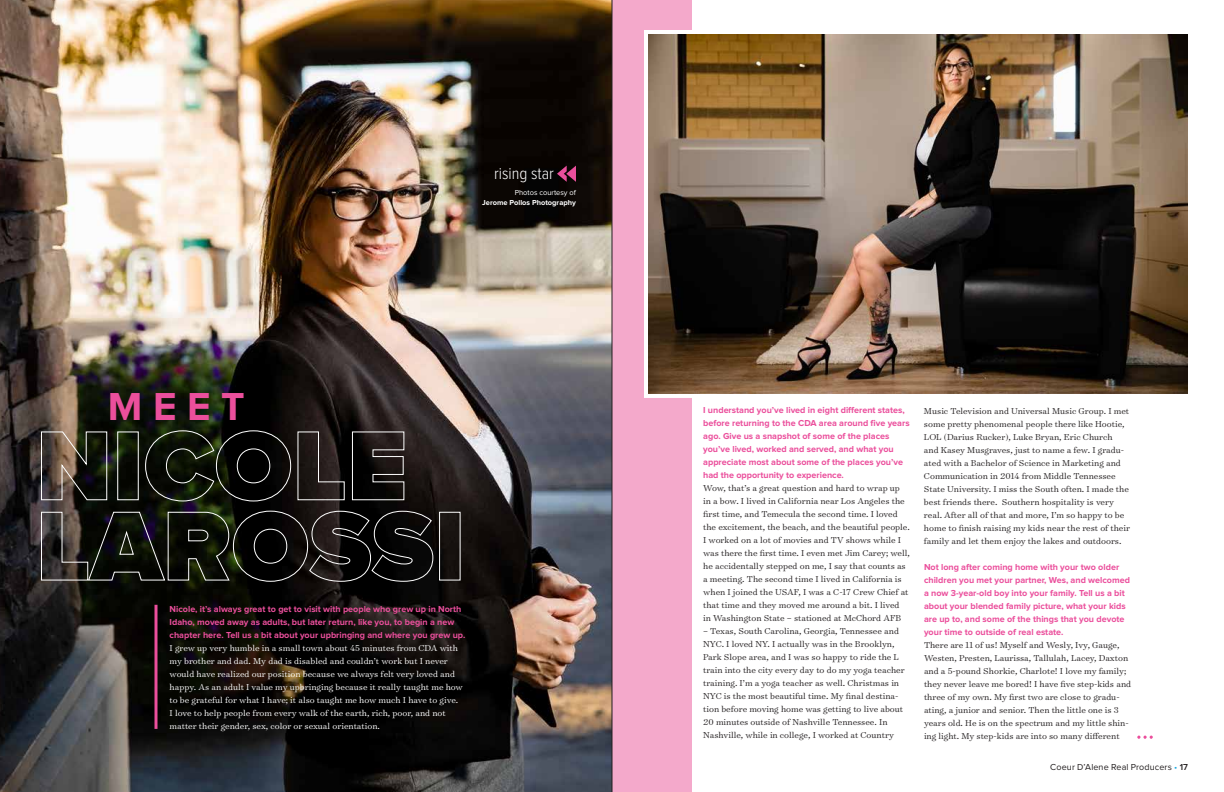
<style>
.page{position:relative;width:1224px;height:792px;background:#fff}
.page>*{position:absolute;margin:0;border:0;box-sizing:border-box;transform-origin:0 0}
.t1{font:700 40.5px "Proxima Nova";color:#eb4f9c}
.t2{font:300 17px "Proxima Nova Cond";color:#fff}
.t3{font:300 9.8px/13px "Surveyor Text";color:#231f20}
.t4{font:300 9.8px/13px "Surveyor Text";color:#fff}
.t5{font:700 9px/13px "Proxima Nova";color:#eb4f9c}
.t6{font:9px "Proxima Nova";letter-spacing:.01em;color:#231f20}
.t7{font:700 7.5px "Proxima Nova";color:#fff}
.t8{font:7.5px "Proxima Nova";color:#fff}
.s1{color:#19a8e0}
.s2{font-weight:600}
</style>
<div class="page">
<div style="left:612px;top:0;width:79px;height:792px;background:#f4a9cb"></div>
<img style="left:0;top:0;width:612px;height:792px">
<svg style="left:557px;top:166px;width:19px;height:16px"></svg>
<img style="left:644px;top:28px;width:544px;height:372px">
<svg style="left:40px;top:510px;width:394px;height:72px"></svg>
<div style="left:439px;top:512px;width:22px;height:69px;border:1px solid #fff"></div>
<svg style="left:40px;top:431px;width:68px;height:70px"></svg>
<div style="left:117px;top:431px;width:22px;height:69px;border:1px solid #fff"></div>
<svg style="left:145px;top:430px;width:200px;height:72px"></svg>
<svg style="left:351px;top:431px;width:54px;height:70px"></svg>
<svg style="left:1137px;top:736px;width:16px;height:3px"></svg>
<svg style="left:154px;top:605px;width:4px;height:124px"></svg>
<h2 class="t2" style="left:494px;top:166px;width:61px">rising star</h2>
<p class="t8" style="left:515px;top:188px;width:63px">Photos courtesy of</p>
<p class="t7" style="left:482px;top:199px;width:95px">Jerome Pollos Photography</p>
<h1 class="t1" style="left:108px;top:388px;width:138px">MEET</h1>
<p class="t5" style="left:170px;top:603px;width:297px">Nicole, it’s always great to get to visit with people who grew up in North<br>Idaho, moved away as adults, but later return, like you, to begin a new chapter here. Tell us a bit about your upbringing and where you grew up.</p>
<p class="t4" style="left:170px;top:641px;width:295px">I grew up very humble in a small town about 45 minutes from CDA with my brother and dad. My dad is disabled and couldn’t work but I never would have realized our position because we always felt very loved and happy. As an adult I value my upbringing because it really taught me how to be grateful for what I have; it also taught me how much I have to give.<br>I love to help people from every walk of the earth, rich, poor, and not matter their gender, sex, color or sexual orientation.</p>
<p class="t5" style="left:703px;top:404px;width:208px">I understand you’ve lived in eight different states, before returning to the CDA area around five years ago. Give us a snapshot of some of the places you’ve lived, worked and served, and what you appreciate most about some of the places you’ve had the opportunity to experience.</p>
<p class="t3" style="left:703px;top:481px;width:208px">Wow, that’s a great question and hard to wrap up in a bow. I lived in California near Los Angeles the first time, and Temecula the second time. I loved the excitement, the beach, and the beautiful people.<br>I worked on a lot of movies and TV shows while I was there the first time. I even met Jim Carey; well, he accidentally stepped on me, I say that counts as a meeting. The second time I lived in California is when I joined the USAF, I was a C-17 Crew Chief at that time and they moved me around a bit. I lived<br>in Washington State – stationed at McChord AFB</p>
<p class="t3" style="left:703px;top:624px;width:203px">– Texas, South Carolina, Georgia, Tennessee and NYC. I loved NY. I actually was in the Brooklyn, Park Slope area, and I was so happy to ride the L train into the city every day to do my yoga teacher training. I’m a yoga teacher as well. Christmas in NYC is the most beautiful time. My final destina&shy;tion before moving home was getting to live about 20 minutes outside of Nashville Tennessee. In Nashville, while in college, I worked at Country</p>
<p class="t3" style="left:924px;top:404px;width:208px">Music Television and Universal Music Group. I met some pretty phenomenal people there like Hootie, LOL (Darius Rucker), Luke Bryan, Eric Church<br>and Kasey Musgraves, just to name a few. I gradu&shy;ated with a Bachelor of Science in Marketing and Communication in 2014 from Middle Tennessee State University. I miss the South often. I made the best friends there. Southern hospitality is very real. After all of that and more, I’m so happy to be home to finish raising my kids near the rest of their family and let them enjoy the lakes and outdoors.</p>
<p class="t5" style="left:924px;top:561px;width:208px">Not long after coming home with your two older children you met your partner, Wes, and welcomed a now 3-year-old boy into your family. Tell us a bit about your blended family picture, what your kids are up to, and some of the things that you devote your time to outside of real estate.</p>
<p class="t3" style="left:924px;top:638px;width:209px">There are 11 of us! Myself and Wesly, Ivy, Gauge, Westen, Presten, Laurissa, Tallulah, Lacey, Daxton and a 5-pound Shorkie, Charlote! I love my family; they never leave me bored! I have five step-kids and three of my own. My first two are close to gradu&shy;ating, a junior and senior. Then the little one is 3 years old. He is on the spectrum and my little shin&shy;ing light. My step-kids are into so many different</p>
<p class="t6" style="left:1050px;top:762px;width:139px">Coeur D’Alene Real Producers <span class="s1">•</span> <span class="s2">17</span></p>
</div>
